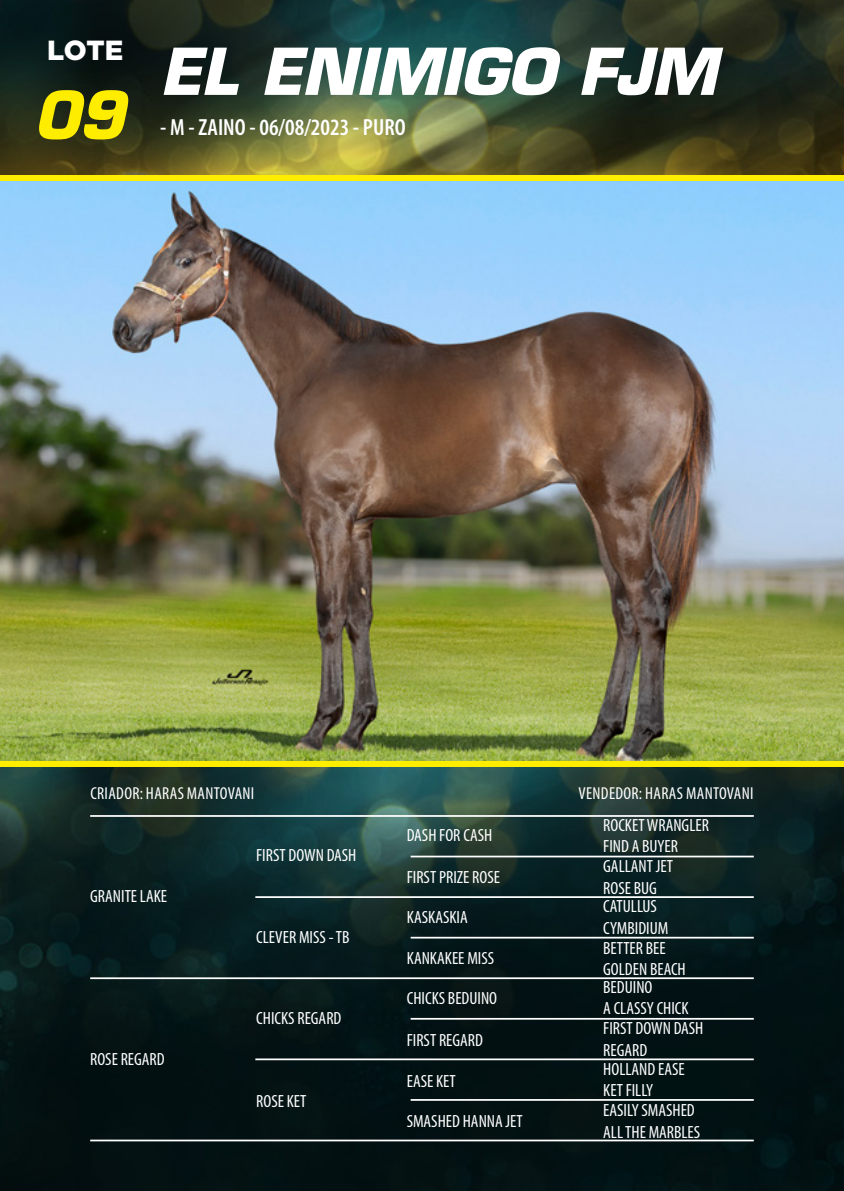
<style>
.page{position:relative;width:844px;height:1191px;background:#fff}
.page>*{position:absolute;margin:0;border:0;box-sizing:border-box;transform-origin:0 0}
.t1{font:italic 700 64.75px "Eurostile";color:#ffed00}
.t2{font:italic 700 63px "Eurostile";letter-spacing:-.015em;color:#fff}
.t3{font:900 27.65px "Gotham";color:#fff}
.t4{font:600 condensed 23.45px "Myriad Pro";color:#fff}
.t5{font:condensed 17.68px "Myriad Pro";color:#fff}
.t6{font:condensed 17.32px "Myriad Pro";letter-spacing:.02em;color:#fff}
</style>
<div class="page">
<img style="left:0;top:0;width:843px;height:1191px">
<hr style="left:90px;top:815px;width:663px;height:2px;background:#fff">
<hr style="left:90px;top:1139px;width:663px;height:2px;background:#fff">
<hr style="left:410px;top:1099px;width:343px;height:1px;background:#fff">
<hr style="left:255px;top:1058px;width:498px;height:2px;background:#fff">
<hr style="left:410px;top:1018px;width:343px;height:1px;background:#fff">
<hr style="left:90px;top:977px;width:663px;height:2px;background:#fff">
<hr style="left:410px;top:936px;width:343px;height:2px;background:#fff">
<hr style="left:255px;top:896px;width:498px;height:2px;background:#fff">
<hr style="left:410px;top:855px;width:343px;height:2px;background:#fff">
<img style="left:0;top:181px;width:843px;height:580px">
<div style="left:0;top:176px;width:843px;height:5px;background:#ffed00"></div>
<div style="left:0;top:761px;width:843px;height:5px;background:#ffed00"></div>
<h3 class="t3" style="left:47px;top:34px;width:77px">LOTE</h3>
<h1 class="t1" style="left:33px;top:75px;width:93px">09</h1>
<h2 class="t2" style="left:159px;top:33px;width:558px">EL ENIMIGO FJM</h2>
<h3 class="t4" style="left:160px;top:113px;width:247px">- M - ZAINO - 06/08/2023 - PURO</h3>
<p class="t6" style="left:90px;top:783px;width:165px">CRIADOR: HARAS MANTOVANI</p>
<p class="t6" style="left:578px;top:783px;width:177px">VENDEDOR: HARAS MANTOVANI</p>
<p class="t5" style="left:90px;top:886px;width:78px">GRANITE LAKE</p>
<p class="t5" style="left:90px;top:1048px;width:76px">ROSE REGARD</p>
<p class="t5" style="left:256px;top:844px;width:102px">FIRST DOWN DASH</p>
<p class="t5" style="left:256px;top:927px;width:95px">CLEVER MISS - TB</p>
<p class="t5" style="left:256px;top:1007px;width:87px">CHICKS REGARD</p>
<p class="t5" style="left:256px;top:1090px;width:52px">ROSE KET</p>
<p class="t5" style="left:406px;top:824px;width:87px">DASH FOR CASH</p>
<p class="t5" style="left:406px;top:866px;width:95px">FIRST PRIZE ROSE</p>
<p class="t5" style="left:406px;top:906px;width:63px">KASKASKIA</p>
<p class="t5" style="left:406px;top:947px;width:89px">KANKAKEE MISS</p>
<p class="t5" style="left:406px;top:987px;width:92px">CHICKS BEDUINO</p>
<p class="t5" style="left:406px;top:1029px;width:78px">FIRST REGARD</p>
<p class="t5" style="left:406px;top:1070px;width:51px">EASE KET</p>
<p class="t5" style="left:406px;top:1110px;width:117px">SMASHED HANNA JET</p>
<p class="t5" style="left:603px;top:814px;width:107px">ROCKET WRANGLER</p>
<p class="t5" style="left:603px;top:835px;width:76px">FIND A BUYER</p>
<p class="t5" style="left:603px;top:855px;width:71px">GALLANT JET</p>
<p class="t5" style="left:603px;top:877px;width:55px">ROSE BUG</p>
<p class="t5" style="left:603px;top:896px;width:55px">CATULLUS</p>
<p class="t5" style="left:603px;top:917px;width:67px">CYMBIDIUM</p>
<p class="t5" style="left:603px;top:937px;width:64px">BETTER BEE</p>
<p class="t5" style="left:603px;top:958px;width:84px">GOLDEN BEACH</p>
<p class="t5" style="left:603px;top:976px;width:51px">BEDUINO</p>
<p class="t5" style="left:603px;top:997px;width:87px">A CLASSY CHICK</p>
<p class="t5" style="left:603px;top:1017px;width:102px">FIRST DOWN DASH</p>
<p class="t5" style="left:603px;top:1039px;width:45px">REGARD</p>
<p class="t5" style="left:603px;top:1058px;width:83px">HOLLAND EASE</p>
<p class="t5" style="left:603px;top:1079px;width:51px">KET FILLY</p>
<p class="t5" style="left:603px;top:1099px;width:93px">EASILY SMASHED</p>
<p class="t5" style="left:603px;top:1121px;width:98px">ALL THE MARBLES</p>
</div>
